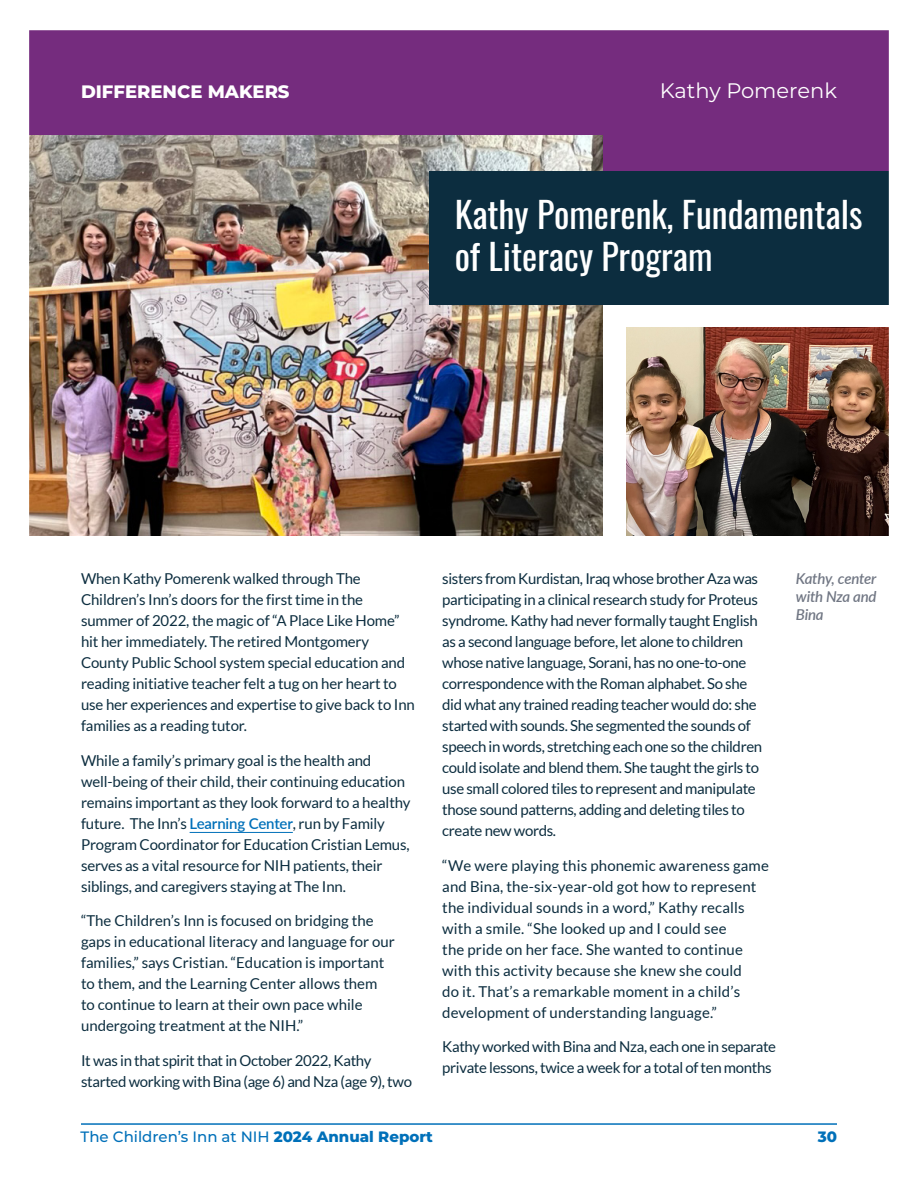
<style>
.page{position:relative;width:918px;height:1188px;background:#fff}
.page>*{position:absolute;margin:0;border:0;box-sizing:border-box;transform-origin:0 0}
.t1{font:36px/42px "Oswald";color:#fff}
.t2{font:21px "Montserrat";color:#fff}
.t3{font:800 18px "Montserrat";color:#fff}
.t4{font:15px/21px "Lato";letter-spacing:-.01em;color:#0c2d3f}
.t5{font:15px/21px "Lato";letter-spacing:.01em;color:#0c2d3f}
.t6{font:500 15px "Montserrat";color:#0070b9}
.t7{font:italic 600 15px/18px "Lato";letter-spacing:-.015em;color:#717784;text-align:justify}
.t8{font:800 15px "Montserrat";color:#0070b9}
.s1{font-weight:600;color:#0070b9}
.s2{font-weight:800}
</style>
<div class="page">
<img style="left:29px;top:30px;width:860px;height:1095px">
<p class="t3" style="left:81px;top:79px;width:210px">DIFFERENCE MAKERS</p>
<h2 class="t2" style="left:660px;top:76px;width:179px">Kathy Pomerenk</h2>
<h1 class="t1" style="left:455px;top:190px;width:409px">Kathy Pomerenk, Fundamentals of Literacy Program</h1>
<p class="t4" style="left:81px;top:568px;width:335px">When Kathy Pomerenk walked through The Children’s Inn’s doors for the first time in the summer of 2022, the magic of “A Place Like Home” hit her immediately. The retired Montgomery County Public School system special education and reading initiative teacher felt a tug on her heart to use her experiences and expertise to give back to Inn families as a reading tutor.</p>
<p class="t4" style="left:81px;top:750px;width:331px">While a family’s primary goal is the health and well-being of their child, their continuing education remains important as they look forward to a healthy future. The Inn’s <span class="s1">Learning Center</span>, run by Family Program Coordinator for Education Cristian Lemus, serves as a vital resource for NIH patients, their siblings, and caregivers staying at The Inn.</p>
<p class="t4" style="left:81px;top:910px;width:315px">“The Children’s Inn is focused on bridging the gaps in educational literacy and language for our families,” says Cristian. “Education is important to them, and the Learning Center allows them to continue to learn at their own pace while undergoing treatment at the NIH.”</p>
<p class="t4" style="left:81px;top:1050px;width:333px">It was in that spirit that in October 2022, Kathy started working with Bina (age 6) and Nza (age 9), two</p>
<p class="t4" style="left:442px;top:568px;width:321px">sisters from Kurdistan, Iraq whose brother Aza was participating in a clinical research study for Proteus syndrome. Kathy had never formally taught English as a second language before, let alone to children whose native language, Sorani, has no one-to-one correspondence with the Roman alphabet. So she did what any trained reading teacher would do: she started with sounds. She segmented the sounds of speech in words, stretching each one so the children could isolate and blend them. She taught the girls to use small colored tiles to represent and manipulate those sound patterns, adding and deleting tiles to create new words.</p>
<p class="t5" style="left:442px;top:855px;width:328px">“We were playing this phonemic awareness game and Bina, the-six-year-old got how to represent the individual sounds in a word,” Kathy recalls with a smile. “She looked up and I could see<br>the pride on her face. She wanted to continue with this activity because she knew she could<br>do it. That’s a remarkable moment in a child’s development of understanding language.”</p>
<p class="t4" style="left:442px;top:1036px;width:335px">Kathy worked with Bina and Nza, each one in separate private lessons, twice a week for a total of ten months</p>
<p class="t7" style="left:796px;top:569px;width:82px">Kathy, center with Nza and Bina</p>
<p class="t6" style="left:81px;top:1126px;width:354px">The Children’s Inn at NIH <span class="s2">2024 Annual Report</span></p>
<p class="t8" style="left:818px;top:1125px;width:21px">30</p>
</div>
